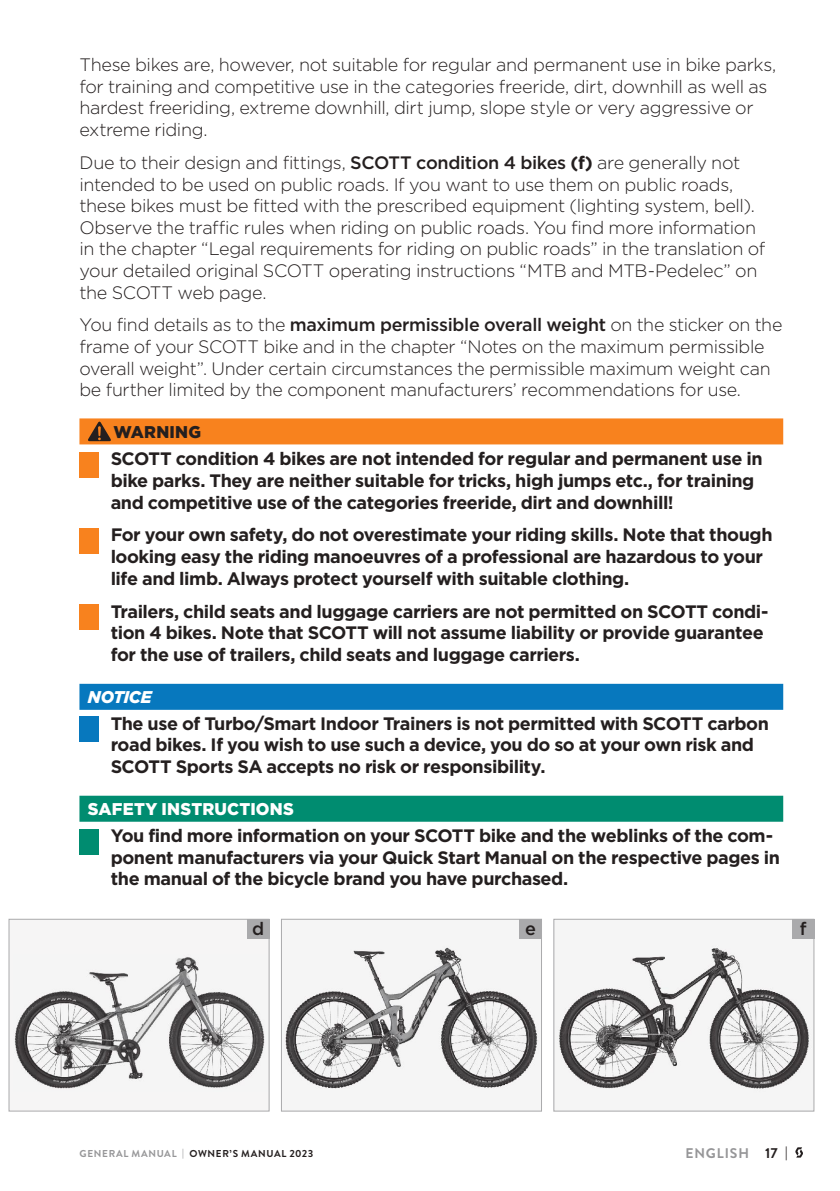
<style>
.page{position:relative;width:840px;height:1191px;background:#fff}
.page>*{position:absolute;margin:0;border:0;box-sizing:border-box;transform-origin:0 0}
.t1{font:300 18px/21.6px "Gotham";letter-spacing:-.02em;color:#241f1f}
.t2{font:700 18px/21.6px "Gotham";letter-spacing:-.025em;color:#241f1f}
.t3{font:500 18px "Gotham";color:#241f1f}
.t4{font:900 17px "Gotham";letter-spacing:.01em;color:#fff}
.t5{font:900 17px "Gotham";letter-spacing:.015em;color:#241f1f}
.t6{font:italic 900 17px "Gotham";letter-spacing:-.015em;color:#fff}
.t7{font:700 14px "Brandon Text";letter-spacing:.06em;color:#969698}
.t8{font:700 10px "Brandon Text";letter-spacing:.065em;color:#241f1f}
.s1{font-weight:500}
.s2{font-weight:700}
.s3{color:#969698}
.s4{color:#241f1f}
</style>
<div class="page">
<img style="left:283px;top:938px;width:256px;height:151px">
<div style="left:281px;top:918px;width:260px;height:193px;border:1px solid #aaaaac"></div>
<img style="left:556px;top:938px;width:256px;height:155px">
<div style="left:553px;top:918px;width:261px;height:193px;border:1px solid #aaaaac"></div>
<div style="left:9px;top:919px;width:260px;height:192px;background:#f6f5f5"></div>
<img style="left:15px;top:957px;width:250px;height:132px">
<div style="left:9px;top:918px;width:260px;height:193px;border:1px solid #aaaaac"></div>
<div style="left:519px;top:918px;width:22px;height:20px;background:#aaaaac"></div>
<div style="left:791px;top:918px;width:23px;height:20px;background:#aaaaac"></div>
<div style="left:247px;top:918px;width:22px;height:20px;background:#aaaaac"></div>
<svg style="left:795px;top:1147px;width:7px;height:10px"></svg>
<div style="left:79px;top:418px;width:703px;height:26px;background:#f8821e"></div>
<div style="left:79px;top:684px;width:703px;height:26px;background:#0778be"></div>
<div style="left:79px;top:795px;width:703px;height:26px;background:#008c70"></div>
<svg style="left:88px;top:421px;width:23px;height:20px"></svg>
<div style="left:79px;top:452px;width:20px;height:25px;background:#f8821e"></div>
<div style="left:79px;top:528px;width:20px;height:26px;background:#f8821e"></div>
<div style="left:79px;top:604px;width:20px;height:26px;background:#f8821e"></div>
<div style="left:79px;top:716px;width:20px;height:26px;background:#0778be"></div>
<div style="left:79px;top:829px;width:20px;height:25px;background:#008c70"></div>
<p class="t1" style="left:79px;top:53px;width:698px">These bikes are, however, not suitable for regular and permanent use in bike parks, for training and competitive use in the categories freeride, dirt, downhill as well as hardest freeriding, extreme downhill, dirt jump, slope style or very aggressive or extreme riding.</p>
<p class="t1" style="left:79px;top:151px;width:687px">Due to their design and fittings, <span class="s1">SCOTT condition 4 bikes</span> <span class="s2">(f)</span> are generally not intended to be used on public roads. If you want to use them on public roads, these bikes must be fitted with the prescribed equipment (lighting system, bell).<br>Observe the traffic rules when riding on public roads. You find more information in the chapter “Legal requirements for riding on public roads” in the translation of your detailed original SCOTT operating instructions “MTB and MTB-Pedelec” on the SCOTT web page.</p>
<p class="t1" style="left:79px;top:314px;width:704px">You find details as to the <span class="s1">maximum permissible overall weight</span> on the sticker on the frame of your SCOTT bike and in the chapter “Notes on the maximum permissible overall weight”. Under certain circumstances the permissible maximum weight can be further limited by the component manufacturers’ recommendations for use.</p>
<p class="t5" style="left:113px;top:420px;width:89px">WARNING</p>
<p class="t2" style="left:111px;top:448px;width:653px">SCOTT condition 4 bikes are not intended for regular and permanent use in bike parks. They are neither suitable for tricks, high jumps etc., for training and competitive use of the categories freeride, dirt and downhill!</p>
<p class="t2" style="left:111px;top:524px;width:663px">For your own safety, do not overestimate your riding skills. Note that though looking easy the riding manoeuvres of a professional are hazardous to your life and limb. Always protect yourself with suitable clothing.</p>
<p class="t2" style="left:111px;top:600px;width:659px">Trailers, child seats and luggage carriers are not permitted on SCOTT condi&shy;tion 4 bikes. Note that SCOTT will not assume liability or provide guarantee for the use of trailers, child seats and luggage carriers.</p>
<p class="t6" style="left:88px;top:685px;width:65px">NOTICE</p>
<p class="t2" style="left:111px;top:712px;width:659px">The use of Turbo/Smart Indoor Trainers is not permitted with SCOTT carbon road bikes. If you wish to use such a device, you do so at your own risk and<br>SCOTT Sports SA accepts no risk or responsibility.</p>
<p class="t4" style="left:88px;top:797px;width:207px">SAFETY INSTRUCTIONS</p>
<p class="t2" style="left:111px;top:824px;width:670px">You find more information on your SCOTT bike and the weblinks of the com&shy;ponent manufacturers via your Quick Start Manual on the respective pages in the manual of the bicycle brand you have purchased.</p>
<p class="t3" style="left:252px;top:916px;width:14px">d</p>
<p class="t3" style="left:525px;top:916px;width:12px">e</p>
<p class="t3" style="left:799px;top:916px;width:8px">f</p>
<p class="t8" style="left:79px;top:1146px;width:235px"><span class="s3">GENERAL MANUAL |</span> OWNER’S MANUAL 2023</p>
<p class="t7" style="left:685px;top:1143px;width:104px">ENGLISH <span class="s4">17 |</span></p>
</div>
